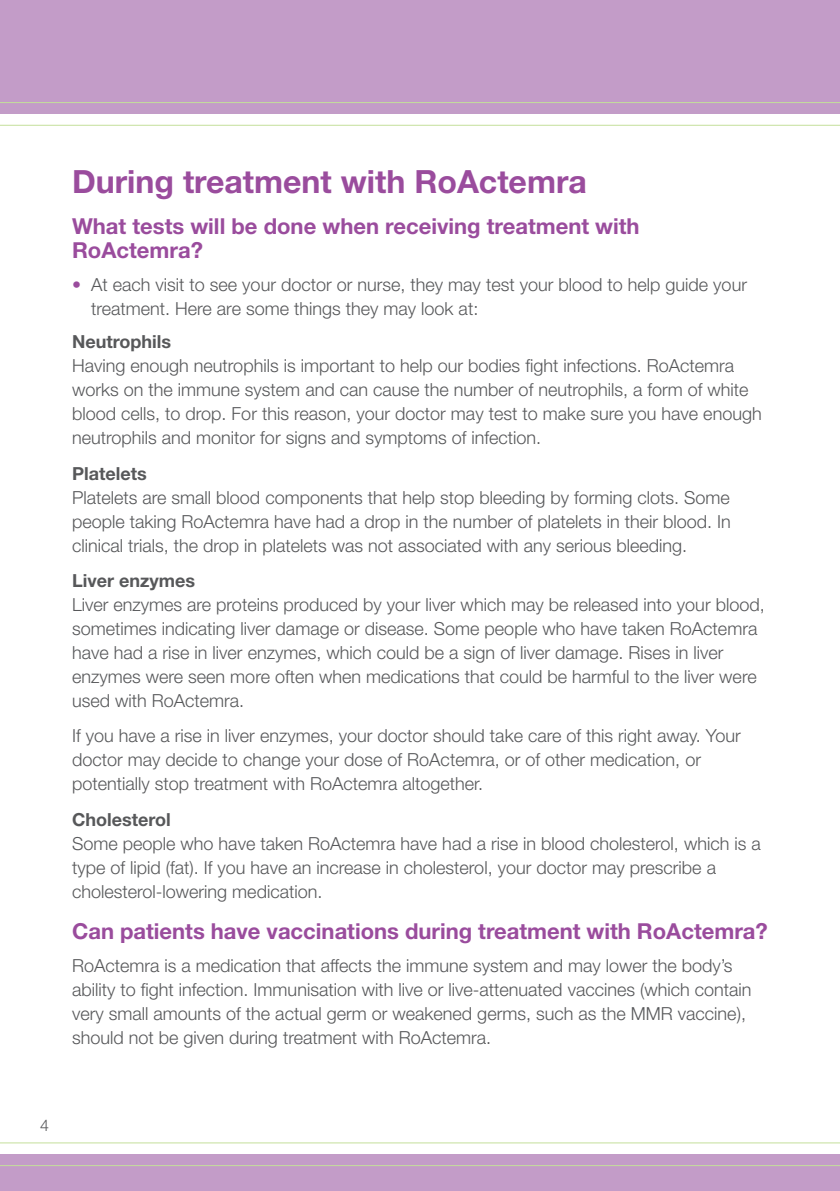
<style>
.page{position:relative;width:840px;height:1191px;background:#fff}
.page>*{position:absolute;margin:0;border:0;box-sizing:border-box;transform-origin:0 0}
.body{font:700 32px "Helvetica Neue LT Std";color:#9a4c9d}
.sub_head{font:700 22px/24px "Helvetica Neue LT Std";color:#9a4c9d}
.body-2{font:300 18px/24px "Helvetica Neue LT Std";color:#57585a}
.t1{font:300 16px "Helvetica Neue LT Std";color:#57585a}
.s1{color:#9a4c9d}
.s2{font-weight:700}
</style>
<div class="page">
<div style="left:0;top:0;width:839px;height:113px;background:#c39cc8"></div>
<hr style="left:0;top:102px;width:839px;height:1px;background:#c4df9b">
<hr style="left:0;top:125px;width:839px;height:1px;background:#c4df9b">
<div style="left:0;top:1154px;width:839px;height:37px;background:#c39cc8"></div>
<hr style="left:0;top:1165px;width:839px;height:1px;background:#c4df9b">
<hr style="left:0;top:1142px;width:839px;height:1px;background:#c4df9b">
<p class="body" style="left:72px;top:162px;width:516px">During treatment with RoActemra</p>
<p class="sub_head" style="left:72px;top:214px;width:568px">What tests will be done when receiving treatment with<br>RoActemra?</p>
<p class="body-2" style="left:91px;top:272px;width:657px;text-indent:-19px"><span class="s1">•</span> At each visit to see your doctor or nurse, they may test your blood to help guide your treatment. Here are some things they may look at:</p>
<p class="body-2" style="left:72px;top:329px;width:690px"><span class="s2">Neutrophils<br></span>Having enough neutrophils is important to help our bodies fight infections. RoActemra works on the immune system and can cause the number of neutrophils, a form of white blood cells, to drop. For this reason, your doctor may test to make sure you have enough neutrophils and monitor for signs and symptoms of infection.</p>
<p class="body-2" style="left:72px;top:461px;width:660px"><span class="s2">Platelets<br></span>Platelets are small blood components that help stop bleeding by forming clots. Some people taking RoActemra have had a drop in the number of platelets in their blood. In clinical trials, the drop in platelets was not associated with any serious bleeding.</p>
<p class="body-2" style="left:72px;top:568px;width:693px"><span class="s2">Liver enzymes<br></span>Liver enzymes are proteins produced by your liver which may be released into your blood, sometimes indicating liver damage or disease. Some people who have taken RoActemra have had a rise in liver enzymes, which could be a sign of liver damage. Rises in liver enzymes were seen more often when medications that could be harmful to the liver were used with RoActemra.</p>
<p class="body-2" style="left:72px;top:723px;width:669px">If you have a rise in liver enzymes, your doctor should take care of this right away. Your doctor may decide to change your dose of RoActemra, or of other medication, or potentially stop treatment with RoActemra altogether.</p>
<p class="body-2" style="left:72px;top:807px;width:689px"><span class="s2">Cholesterol<br></span>Some people who have taken RoActemra have had a rise in blood cholesterol, which is a type of lipid (fat). If you have an increase in cholesterol, your doctor may prescribe a cholesterol-lowering medication.</p>
<p class="sub_head" style="left:72px;top:918px;width:697px">Can patients have vaccinations during treatment with RoActemra?</p>
<p class="body-2" style="left:72px;top:953px;width:680px">RoActemra is a medication that affects the immune system and may lower the body’s ability to fight infection. Immunisation with live or live-attenuated vaccines (which contain very small amounts of the actual germ or weakened germs, such as the MMR vaccine), should not be given during treatment with RoActemra.</p>
<p class="t1" style="left:40px;top:1115px;width:10px">4</p>
</div>
